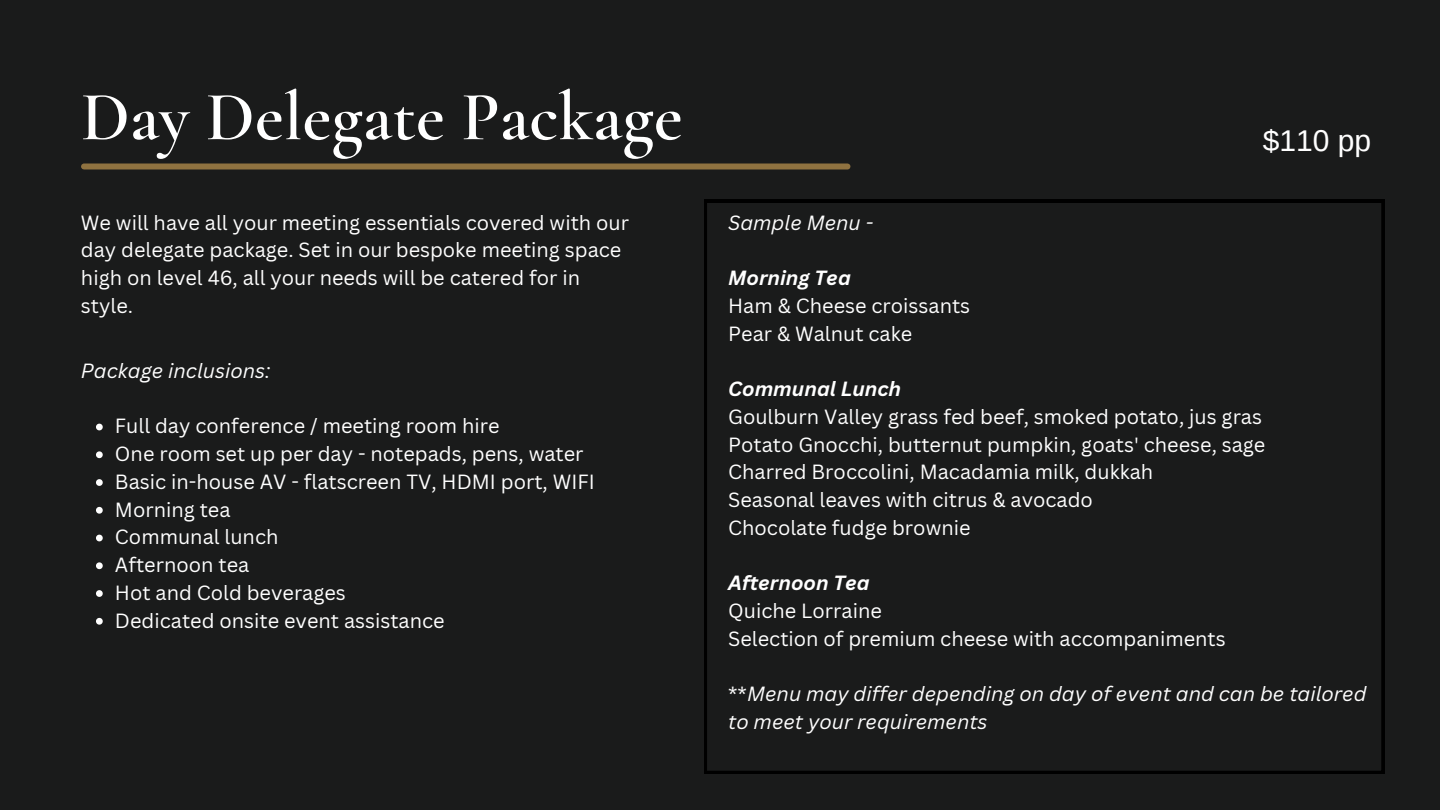
<style>
.page{position:relative;width:1440px;height:810px;background:#1a1b1b}
.page>*{position:absolute;margin:0;border:0;box-sizing:border-box;transform-origin:0 0}
.t1{font:600 70px "Cormorant Garamond";color:#fff}
.t2{font:30px "Arimo";color:#fff}
.t3{font:20px/27.8px "Canva Sans";color:#fff}
.t4{font:italic 20px/27.8px "Canva Sans";color:#fff}
.t5{font:italic 700 20px "Canva Sans";color:#fff}
.s1{font-style:normal}
</style>
<div class="page">
<div style="left:84px;top:164px;width:764px;height:6px;background:#8f7240"></div>
<svg style="left:704px;top:200px;width:680px;height:574px"></svg>
<svg style="left:96px;top:424px;width:7px;height:6px"></svg>
<svg style="left:96px;top:451px;width:7px;height:7px"></svg>
<svg style="left:96px;top:479px;width:7px;height:7px"></svg>
<svg style="left:96px;top:507px;width:7px;height:7px"></svg>
<svg style="left:96px;top:535px;width:7px;height:6px"></svg>
<svg style="left:96px;top:562px;width:7px;height:7px"></svg>
<svg style="left:96px;top:590px;width:7px;height:7px"></svg>
<svg style="left:96px;top:618px;width:7px;height:7px"></svg>
<h1 class="t1" style="left:81px;top:74px;width:603px">Day Delegate Package</h1>
<p class="t3" style="left:81px;top:209px;width:550px">We will have all your meeting essentials covered with our day delegate package. Set in our bespoke meeting space high on level 46, all your needs will be catered for in style.</p>
<p class="t4" style="left:81px;top:357px;width:191px">Package inclusions:</p>
<p class="t3" style="left:115px;top:412px;width:481px">Full day conference / meeting room hire<br>One room set up per day - notepads, pens, water<br>Basic in-house AV - flatscreen TV, HDMI port, WIFI<br>Morning tea<br>Communal lunch<br>Afternoon tea<br>Hot and Cold beverages<br>Dedicated onsite event assistance</p>
<p class="t4" style="left:728px;top:209px;width:147px">Sample Menu -</p>
<p class="t5" style="left:728px;top:266px;width:124px">Morning Tea</p>
<p class="t3" style="left:728px;top:292px;width:244px">Ham &amp; Cheese croissants<br>Pear &amp; Walnut cake</p>
<h2 class="t2" style="left:1263px;top:121px;width:110px">$110 pp</h2>
<p class="t5" style="left:728px;top:377px;width:174px">Communal Lunch</p>
<p class="t3" style="left:728px;top:403px;width:539px">Goulburn Valley grass fed beef, smoked potato, jus gras Potato Gnocchi, butternut pumpkin, goats' cheese, sage Charred Broccolini, Macadamia milk, dukkah<br>Seasonal leaves with citrus &amp; avocado<br>Chocolate fudge brownie</p>
<p class="t5" style="left:728px;top:571px;width:143px">Afternoon Tea</p>
<p class="t3" style="left:728px;top:597px;width:499px">Quiche Lorraine<br>Selection of premium cheese with accompaniments</p>
<p class="t4" style="left:728px;top:680px;width:640px"><span class="s1">**</span>Menu may differ depending on day of event and can be tailored to meet your requirements</p>
</div>
